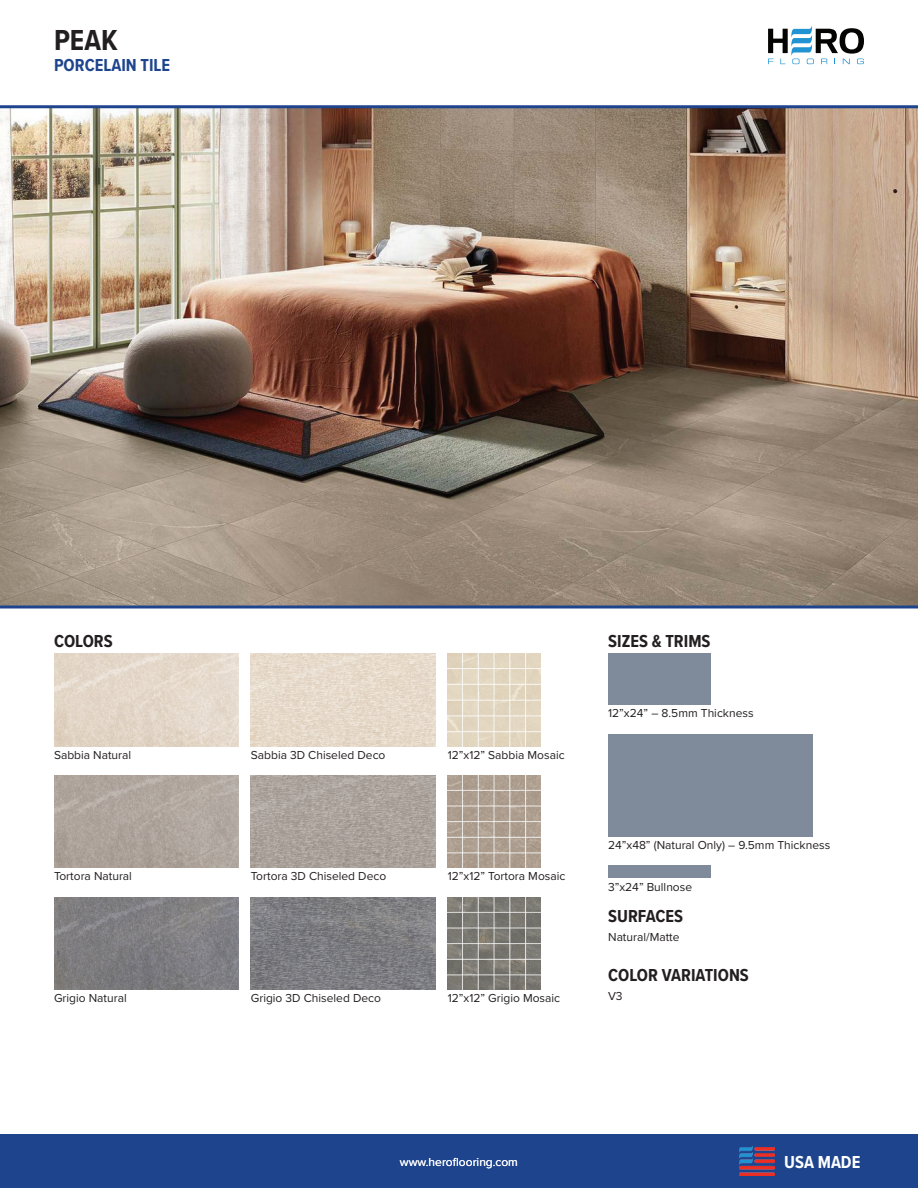
<style>
.page{position:relative;width:918px;height:1188px;background:#fff}
.page>*{position:absolute;margin:0;border:0;box-sizing:border-box;transform-origin:0 0}
.t1{font:700 30px "Proxima Nova Cond";color:#231f20}
.t2{font:700 18px "Proxima Nova Cond";color:#231f20}
.t3{font:700 18px "Proxima Nova Cond";color:#1e448d}
.t4{font:700 18px "Proxima Nova Cond";color:#fff}
.t5{font:12px "Proxima Nova";color:#231f20}
.t6{font:12px "Proxima Nova";color:#fff}
</style>
<div class="page">
<svg style="left:768px;top:26px;width:96px;height:38px"></svg>
<div style="left:0;top:1134px;width:918px;height:54px;background:#1e448d"></div>
<img style="left:0;top:108px;width:918px;height:498px">
<img style="left:739px;top:1146px;width:36px;height:30px">
<img style="left:54px;top:654px;width:185px;height:92px">
<img style="left:54px;top:775px;width:185px;height:93px">
<img style="left:54px;top:897px;width:185px;height:92px">
<img style="left:251px;top:654px;width:185px;height:92px">
<img style="left:251px;top:775px;width:185px;height:93px">
<img style="left:251px;top:897px;width:185px;height:92px">
<img style="left:448px;top:654px;width:92px;height:92px">
<img style="left:448px;top:775px;width:92px;height:93px">
<img style="left:448px;top:897px;width:92px;height:92px">
<div style="left:608px;top:654px;width:102px;height:51px;background:#7f8a9a"></div>
<div style="left:608px;top:734px;width:204px;height:102px;background:#7f8a9a"></div>
<div style="left:608px;top:866px;width:102px;height:12px;background:#7f8a9a"></div>
<hr style="left:0;top:105px;width:918px;height:3px;background:#1e448d">
<hr style="left:0;top:606px;width:918px;height:3px;background:#1e448d">
<h1 class="t1" style="left:54px;top:18px;width:65px">PEAK</h1>
<h2 class="t3" style="left:54px;top:52px;width:118px">PORCELAIN TILE</h2>
<h2 class="t2" style="left:54px;top:628px;width:60px">COLORS</h2>
<h2 class="t2" style="left:608px;top:628px;width:104px">SIZES &amp; TRIMS</h2>
<p class="t5" style="left:608px;top:704px;width:147px">12”x24” – 8.5mm Thickness</p>
<p class="t5" style="left:54px;top:746px;width:79px">Sabbia Natural</p>
<p class="t5" style="left:251px;top:746px;width:136px">Sabbia 3D Chiseled Deco</p>
<p class="t5" style="left:448px;top:746px;width:118px">12”x12” Sabbia Mosaic</p>
<p class="t5" style="left:54px;top:867px;width:79px">Tortora Natural</p>
<p class="t5" style="left:251px;top:867px;width:137px">Tortora 3D Chiseled Deco</p>
<p class="t5" style="left:448px;top:867px;width:119px">12”x12” Tortora Mosaic</p>
<p class="t5" style="left:608px;top:836px;width:224px">24”x48” (Natural Only) – 9.5mm Thickness</p>
<p class="t5" style="left:608px;top:878px;width:85px">3”x24” Bullnose</p>
<h2 class="t2" style="left:608px;top:903px;width:76px">SURFACES</h2>
<p class="t5" style="left:608px;top:928px;width:73px">Natural/Matte</p>
<h2 class="t2" style="left:608px;top:961px;width:142px">COLOR VARIATIONS</h2>
<p class="t5" style="left:54px;top:989px;width:74px">Grigio Natural</p>
<p class="t5" style="left:251px;top:989px;width:132px">Grigio 3D Chiseled Deco</p>
<p class="t5" style="left:448px;top:989px;width:114px">12”x12” Grigio Mosaic</p>
<p class="t5" style="left:608px;top:987px;width:16px">V3</p>
<p class="t6" style="left:400px;top:1153px;width:120px">www.heroflooring.com</p>
<h2 class="t4" style="left:784px;top:1149px;width:78px">USA MADE</h2>
</div>
